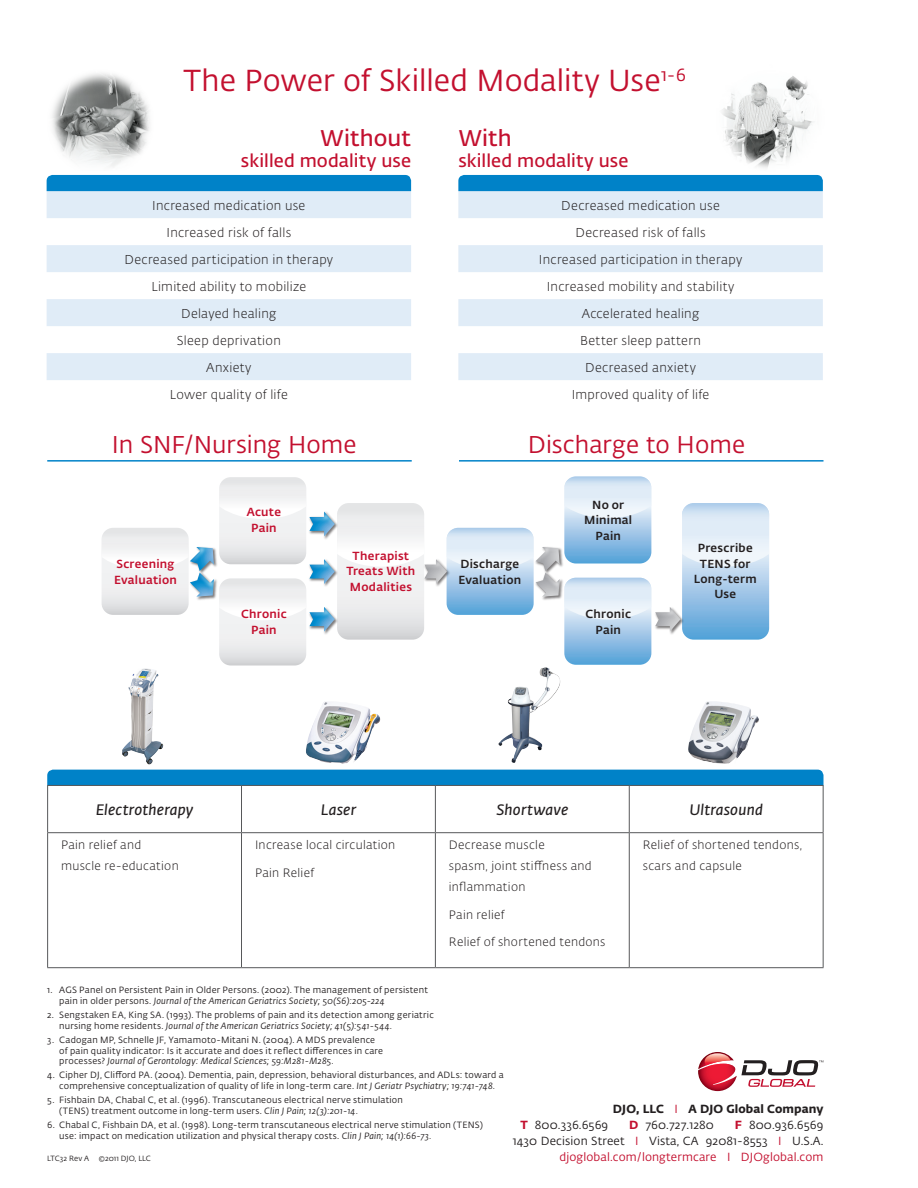
<style>
.page{position:relative;width:918px;height:1188px;background:#fff}
.page>*{position:absolute;margin:0;border:0;box-sizing:border-box;transform-origin:0 0}
.t1{font:30px "Fedra Sans Alt Pro";letter-spacing:.005em;color:#c3102f}
.t2{font:24px "Fedra Sans Alt Pro";color:#c3102f}
.t3{font:600 22.5px "Fedra Sans Alt Pro";letter-spacing:.005em;color:#c3102f}
.t4{font:600 18px "Fedra Sans Alt Pro";letter-spacing:.005em;color:#c3102f}
.t5{font:italic 600 15px "Fedra Sans Alt Pro";letter-spacing:.015em;color:#231f20}
.t6{font:300 12.75px "Fedra Sans Alt Pro";letter-spacing:.025em;color:#231f20}
.t7{font:300 12px/21px "Fedra Sans Alt Pro";letter-spacing:.025em;color:#231f20}
.t8{font:11.7px "Fedra Sans Alt Std";letter-spacing:.01em;color:#231f20}
.t9{font:11.7px "Fedra Sans Alt Std";letter-spacing:.01em;color:#c3102f}
.t10{font:700 11.7px "Fedra Sans Alt Std";letter-spacing:.01em;color:#231f20}
.t11{font:500 11.55px/15.5px "Fedra Sans Alt Pro";letter-spacing:.025em;color:#231f20;text-align:center}
.t12{font:500 11.55px/15.5px "Fedra Sans Alt Pro";letter-spacing:.025em;color:#c3102f;text-align:center}
.t13{font:9px/10.8px "Fedra Sans Alt Std";letter-spacing:.025em;color:#231f20}
.t14{font:7.5px "Fedra Sans Alt Pro";color:#231f20}
.s1{font-style:italic}
.s2{font-weight:400;color:#c3102f}
.s3{font-weight:700;color:#c3102f}
.s4{color:#c3102f}
</style>
<div class="page">
<img style="left:688px;top:701px;width:72px;height:69px">
<img style="left:498px;top:668px;width:49px;height:92px">
<img style="left:306px;top:702px;width:75px;height:68px">
<img style="left:52px;top:73px;width:98px;height:94px">
<img style="left:712px;top:76px;width:104px;height:99px">
<svg style="left:47px;top:191px;width:364px;height:189px;fill:#e0ecf7"></svg>
<svg style="left:458px;top:191px;width:365px;height:189px;fill:#e0ecf7"></svg>
<div style="left:47px;top:175px;width:364px;height:16px;background:#0082c8"></div>
<div style="left:458px;top:175px;width:365px;height:16px;background:#0082c8"></div>
<div style="left:47px;top:770px;width:777px;height:15px;background:#0082c8"></div>
<hr style="left:47px;top:833px;width:1px;height:134px;background:#57585a">
<hr style="left:241px;top:833px;width:1px;height:134px;background:#57585a">
<hr style="left:435px;top:833px;width:1px;height:134px;background:#57585a">
<hr style="left:629px;top:833px;width:1px;height:134px;background:#57585a">
<hr style="left:823px;top:833px;width:1px;height:134px;background:#57585a">
<hr style="left:47px;top:967px;width:195px;height:1px;background:#57585a">
<hr style="left:242px;top:967px;width:193px;height:1px;background:#57585a">
<hr style="left:435px;top:967px;width:194px;height:1px;background:#57585a">
<hr style="left:629px;top:967px;width:195px;height:1px;background:#57585a">
<hr style="left:47px;top:785px;width:195px;height:1px;background:#57585a">
<hr style="left:47px;top:786px;width:1px;height:46px;background:#57585a">
<hr style="left:242px;top:785px;width:193px;height:1px;background:#57585a">
<hr style="left:241px;top:786px;width:1px;height:46px;background:#57585a">
<hr style="left:435px;top:785px;width:194px;height:1px;background:#57585a">
<hr style="left:435px;top:786px;width:1px;height:46px;background:#57585a">
<hr style="left:629px;top:785px;width:195px;height:1px;background:#57585a">
<hr style="left:629px;top:786px;width:1px;height:46px;background:#57585a">
<hr style="left:823px;top:786px;width:1px;height:46px;background:#57585a">
<hr style="left:47px;top:832px;width:195px;height:1px;background:#57585a">
<hr style="left:242px;top:832px;width:193px;height:1px;background:#57585a">
<hr style="left:435px;top:832px;width:194px;height:1px;background:#57585a">
<hr style="left:629px;top:832px;width:195px;height:1px;background:#57585a">
<svg style="left:698px;top:1052px;width:125px;height:39px"></svg>
<hr style="left:47px;top:460px;width:365px;height:2px;background:#0082c8">
<hr style="left:459px;top:460px;width:365px;height:2px;background:#0082c8">
<svg style="left:102px;top:476px;width:667px;height:190px"></svg>
<img style="left:499px;top:528px;width:106px;height:113px">
<img style="left:122px;top:668px;width:41px;height:97px">
<p class="t1" style="left:184px;top:60px;width:504px">The Power of Skilled Modality Use<sup>1-6</sup></p>
<p class="t3" style="left:320px;top:122px;width:92px">Without</p>
<p class="t4" style="left:241px;top:148px;width:172px">skilled modality use</p>
<p class="t6" style="left:152px;top:197px;width:155px">Increased medication use</p>
<p class="t6" style="left:167px;top:224px;width:126px">Increased risk of falls</p>
<p class="t6" style="left:125px;top:251px;width:210px">Decreased participation in therapy</p>
<p class="t6" style="left:151px;top:278px;width:156px">Limited ability to mobilize</p>
<p class="t6" style="left:181px;top:305px;width:97px">Delayed healing</p>
<p class="t6" style="left:177px;top:332px;width:106px">Sleep deprivation</p>
<p class="t6" style="left:206px;top:359px;width:47px">Anxiety</p>
<p class="t6" style="left:170px;top:386px;width:120px">Lower quality of life</p>
<p class="t3" style="left:458px;top:122px;width:55px">With</p>
<p class="t4" style="left:458px;top:148px;width:172px">skilled modality use</p>
<p class="t6" style="left:561px;top:197px;width:160px">Decreased medication use</p>
<p class="t6" style="left:576px;top:224px;width:132px">Decreased risk of falls</p>
<p class="t6" style="left:539px;top:251px;width:205px">Increased participation in therapy</p>
<p class="t6" style="left:547px;top:278px;width:189px">Increased mobility and stability</p>
<p class="t6" style="left:582px;top:305px;width:119px">Accelerated healing</p>
<p class="t6" style="left:580px;top:332px;width:122px">Better sleep pattern</p>
<p class="t6" style="left:585px;top:359px;width:112px">Decreased anxiety</p>
<p class="t6" style="left:572px;top:386px;width:139px">Improved quality of life</p>
<p class="t2" style="left:112px;top:428px;width:246px">In SNF/Nursing Home</p>
<p class="t2" style="left:528px;top:428px;width:219px">Discharge to Home</p>
<p class="t12" style="left:247px;top:504px;width:36px">Acute<br>Pain</p>
<p class="t11" style="left:584px;top:496px;width:49px">No or<br>Minimal<br>Pain</p>
<p class="t12" style="left:346px;top:547px;width:70px">Therapist<br>Treats With<br>Modalities</p>
<p class="t11" style="left:694px;top:540px;width:65px">Prescribe<br>TENS for<br>Long-term<br>Use</p>
<p class="t12" style="left:114px;top:556px;width:64px;text-align:left">Screening<br>Evaluation</p>
<p class="t11" style="left:458px;top:556px;width:64px;text-align:left">Discharge<br>Evaluation</p>
<p class="t12" style="left:241px;top:606px;width:47px">Chronic<br>Pain</p>
<p class="t11" style="left:585px;top:606px;width:47px">Chronic<br>Pain</p>
<p class="t5" style="left:96px;top:799px;width:99px">Electrotherapy</p>
<p class="t5" style="left:321px;top:799px;width:37px">Laser</p>
<p class="t5" style="left:496px;top:799px;width:73px">Shortwave</p>
<p class="t5" style="left:689px;top:799px;width:75px">Ultrasound</p>
<p class="t7" style="left:61px;top:834px;width:119px">Pain relief and muscle re-education</p>
<p class="t7" style="left:255px;top:834px;width:142px">Increase local circulation</p>
<p class="t7" style="left:255px;top:862px;width:61px">Pain Relief</p>
<p class="t7" style="left:643px;top:834px;width:161px">Relief of shortened tendons, scars and capsule</p>
<p class="t7" style="left:449px;top:834px;width:144px">Decrease muscle<br>spasm, joint stiffness and inflammation</p>
<p class="t7" style="left:449px;top:904px;width:57px">Pain relief</p>
<p class="t7" style="left:449px;top:931px;width:158px">Relief of shortened tendons</p>
<p class="t13" style="left:59px;top:985px;width:370px;text-indent:-12px">1. AGS Panel on Persistent Pain in Older Persons. (2002). The management of persistent pain in older persons. <span class="s1">Journal of the American Geriatrics Society; 50(S6):205-224</span></p>
<p class="t13" style="left:59px;top:1009px;width:376px;text-indent:-12px">2. Sengstaken EA, King SA. (1993). The problems of pain and its detection among geriatric nursing home residents. <span class="s1">Journal of the American Geriatrics Society; 41(5):541-544.</span></p>
<p class="t13" style="left:59px;top:1034px;width:325px;text-indent:-12px">3. Cadogan MP, Schnelle JF, Yamamoto-Mitani N. (2004). A MDS prevalence of pain quality indicator: Is it accurate and does it reflect differences in care processes? <span class="s1">Journal of Gerontology: Medical Sciences; 59:M281-M285.</span></p>
<p class="t13" style="left:47px;top:1070px;width:458px;text-align:center">4. Cipher DJ, Clifford PA. (2004). Dementia, pain, depression, behavioral disturbances, and ADLs: toward a comprehensive conceptualization of quality of life in long-term care. <span class="s1">Int J Geriatr Psychiatry; 19:741-748.</span></p>
<p class="t13" style="left:59px;top:1095px;width:345px;text-indent:-12px">5. Fishbain DA, Chabal C, et al. (1996). Transcutaneous electrical nerve stimulation (TENS) treatment outcome in long-term users. <span class="s1">Clin J Pain; 12(3):201-14.</span></p>
<p class="t13" style="left:59px;top:1120px;width:425px;text-indent:-12px">6. Chabal C, Fishbain DA, et al. (1998). Long-term transcutaneous electrical nerve stimulation (TENS) use: impact on medication utilization and physical therapy costs. <span class="s1">Clin J Pain; 14(1):66-73.</span></p>
<p class="t10" style="left:613px;top:1101px;width:212px">DJO, LLC <span class="s2">I</span> A DJO Global Company</p>
<p class="t8" style="left:520px;top:1118px;width:89px"><span class="s3">T</span> 800.336.6569</p>
<p class="t8" style="left:629px;top:1118px;width:86px"><span class="s3">D</span> 760.727.1280</p>
<p class="t8" style="left:735px;top:1118px;width:90px"><span class="s3">F</span> 800.936.6569</p>
<p class="t8" style="left:513px;top:1134px;width:312px">1430 Decision Street <span class="s4">I</span> Vista, CA 92081-8553 <span class="s4">I</span> U.S.A.</p>
<p class="t14" style="left:47px;top:1153px;width:43px">LTC32 Rev A</p>
<p class="t14" style="left:99px;top:1153px;width:53px">©2011 DJO, LLC</p>
<p class="t9" style="left:560px;top:1150px;width:265px">djoglobal.com/longtermcare I DJOglobal.com</p>
</div>
